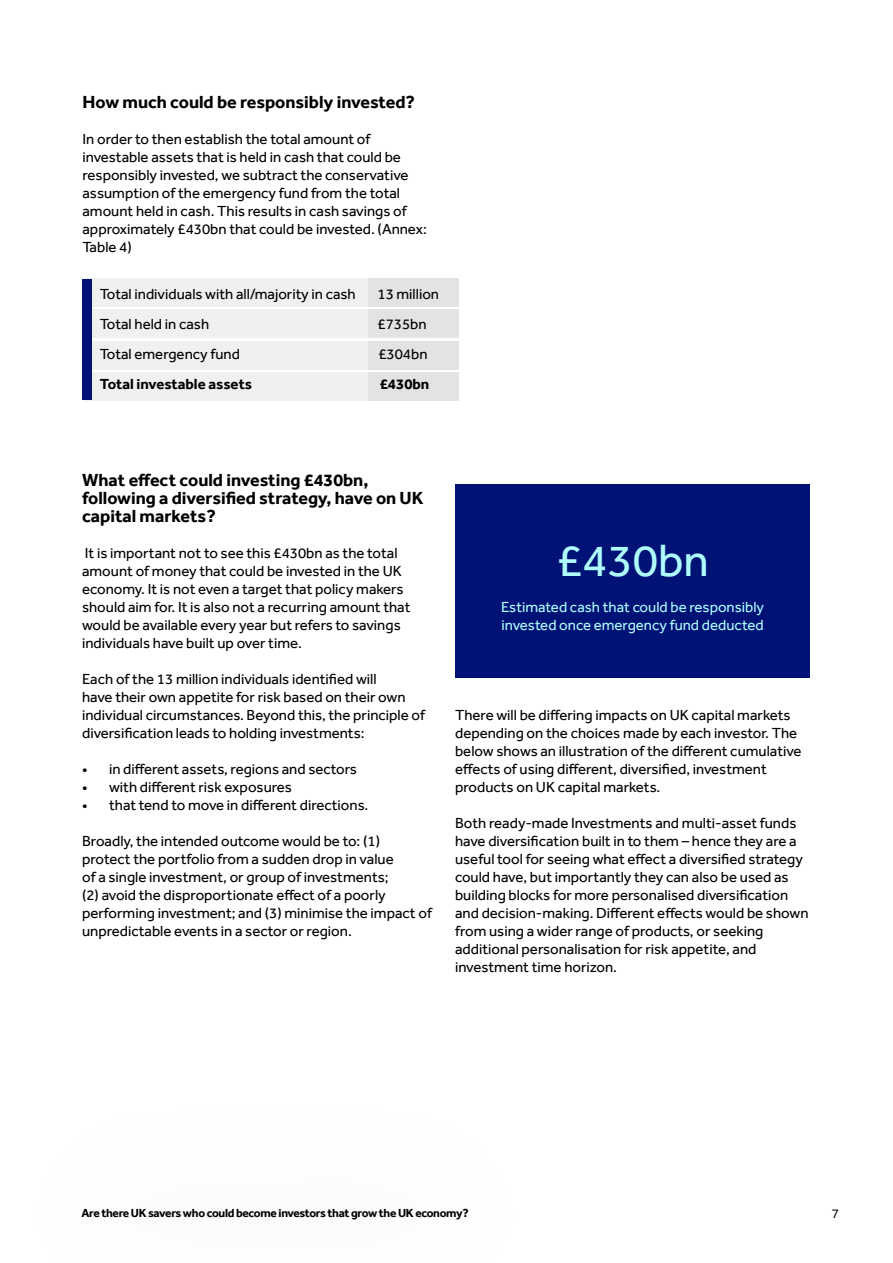
<style>
.page{position:relative;width:893px;height:1263px;background:#fff}
.page>*{position:absolute;margin:0;border:0;box-sizing:border-box;transform-origin:0 0}
.t1{font:46.5px "Effra";color:#aefcfc}
.t2{font:700 18px/18px "Effra";color:#000}
.t3{font:15px/18px "Effra";color:#000}
.t4{font:15px/18px "Effra";color:#aefcfc}
.t5{font:700 15px "Effra";color:#000}
.t6{font:13.5px "Effra CC";color:#000}
.t7{font:700 12px "Effra";letter-spacing:-.025em;color:#000}
</style>
<div class="page">
<div style="left:368px;top:310px;width:90px;height:28px;background:#e3e3e3"></div>
<div style="left:368px;top:279px;width:90px;height:28px;background:#e3e3e3"></div>
<div style="left:368px;top:341px;width:90px;height:28px;background:#e3e3e3"></div>
<div style="left:368px;top:372px;width:90px;height:28px;background:#e3e3e3"></div>
<div style="left:85px;top:310px;width:283px;height:28px;background:#f0f0f0"></div>
<div style="left:85px;top:279px;width:283px;height:28px;background:#f0f0f0"></div>
<div style="left:85px;top:341px;width:283px;height:28px;background:#f0f0f0"></div>
<div style="left:85px;top:372px;width:283px;height:28px;background:#f0f0f0"></div>
<div style="left:82px;top:279px;width:10px;height:120px;background:#001276"></div>
<div style="left:455px;top:485px;width:355px;height:193px;background:#001275"></div>
<p class="t2" style="left:82px;top:93px;width:334px">How much could be responsibly invested?</p>
<p class="t3" style="left:82px;top:130px;width:346px">In order to then establish the total amount of investable assets that is held in cash that could be responsibly invested, we subtract the conservative assumption of the emergency fund from the total amount held in cash. This results in cash savings of approximately £430bn that could be invested. (Annex:<br>Table 4)</p>
<p class="t3" style="left:100px;top:285px;width:257px">Total individuals with all/majority in cash</p>
<p class="t3" style="left:377px;top:285px;width:63px">13 million</p>
<p class="t3" style="left:100px;top:315px;width:111px">Total held in cash</p>
<p class="t3" style="left:377px;top:315px;width:51px">£735bn</p>
<p class="t3" style="left:100px;top:345px;width:142px">Total emergency fund</p>
<p class="t3" style="left:378px;top:345px;width:51px">£304bn</p>
<p class="t5" style="left:100px;top:375px;width:154px">Total investable assets</p>
<p class="t5" style="left:380px;top:375px;width:51px">£430bn</p>
<p class="t2" style="left:82px;top:471px;width:343px">What effect could investing £430bn, following a diversified strategy, have on UK capital markets?</p>
<p class="t3" style="left:82px;top:544px;width:330px">It is important not to see this £430bn as the total amount of money that could be invested in the UK economy. It is not even a target that policy makers should aim for. It is also not a recurring amount that would be available every year but refers to savings individuals have built up over time.</p>
<p class="t3" style="left:82px;top:670px;width:344px">Each of the 13 million individuals identified will<br>have their own appetite for risk based on their own individual circumstances. Beyond this, the principle of diversification leads to holding investments:</p>
<p class="t3" style="left:82px;top:760px;width:276px">• in different assets, regions and sectors</p>
<p class="t3" style="left:82px;top:778px;width:211px">• with different risk exposures</p>
<p class="t3" style="left:82px;top:796px;width:288px">• that tend to move in different directions.</p>
<p class="t3" style="left:82px;top:832px;width:351px">Broadly, the intended outcome would be to: (1) protect the portfolio from a sudden drop in value<br>of a single investment, or group of investments;<br>(2) avoid the disproportionate effect of a poorly performing investment; and (3) minimise the impact of unpredictable events in a sector or region.</p>
<h1 class="t1" style="left:557px;top:533px;width:154px">£430bn</h1>
<p class="t4" style="left:501px;top:598px;width:265px">Estimated cash that could be responsibly invested once emergency fund deducted</p>
<p class="t3" style="left:455px;top:706px;width:348px">There will be differing impacts on UK capital markets depending on the choices made by each investor. The below shows an illustration of the different cumulative effects of using different, diversified, investment products on UK capital markets.</p>
<p class="t3" style="left:455px;top:814px;width:355px">Both ready-made Investments and multi-asset funds have diversification built in to them – hence they are a useful tool for seeing what effect a diversified strategy could have, but importantly they can also be used as building blocks for more personalised diversification and decision-making. Different effects would be shown from using a wider range of products, or seeking additional personalisation for risk appetite, and investment time horizon.</p>
<p class="t7" style="left:81px;top:1206px;width:389px">Are there UK savers who could become investors that grow the UK economy?</p>
<p class="t6" style="left:832px;top:1205px;width:9px">7</p>
</div>
